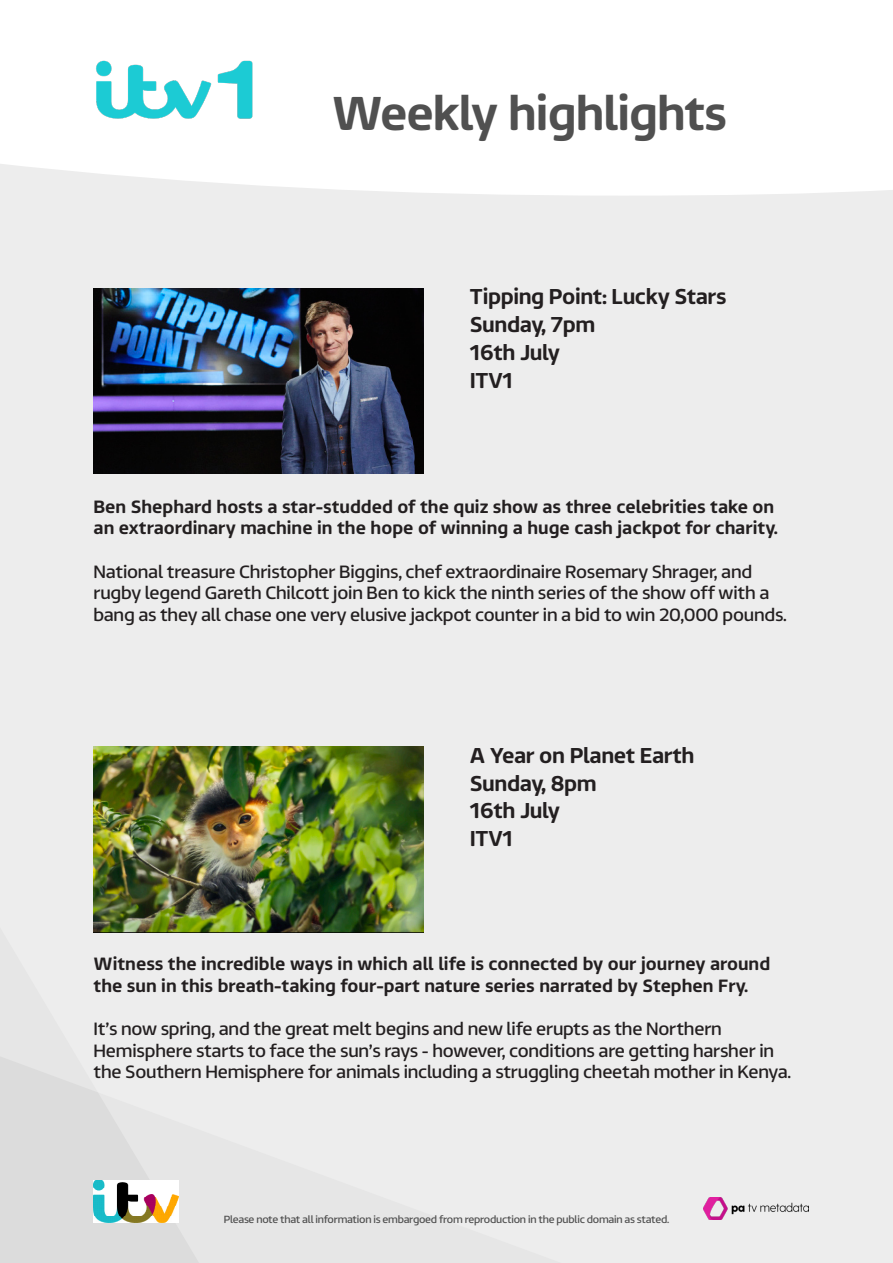
<style>
.page{position:relative;width:893px;height:1263px;background:#ededed}
.page>*{position:absolute;margin:0;border:0;box-sizing:border-box;transform-origin:0 0}
.t1{font:500 48px "ITV Reem";letter-spacing:-.02em;color:#505050}
.Programme_Heading{font:500 21.75px "ITV Reem";letter-spacing:-.02em;color:#231f20}
.Intro_Text{font:18px/21.6px "ITV Reem";letter-spacing:-.01em;color:#231f20}
.Intro_Text-2{font:500 18px/21.6px "ITV Reem";color:#231f20}
.t2{font:10.5px "ITV Reem";letter-spacing:-.02em;color:#505050}
</style>
<div class="page">
<svg style="left:0;top:1056px;width:199px;height:207px"></svg>
<img style="left:94px;top:1180px;width:85px;height:42px">
<div style="left:0;top:0;width:893px;height:196px;background:#fff"></div>
<img style="left:94px;top:57px;width:162px;height:65px">
<img style="left:94px;top:288px;width:329px;height:185px">
<img style="left:94px;top:747px;width:329px;height:185px">
<img style="left:704px;top:1197px;width:104px;height:22px">
<h1 class="t1" style="left:332px;top:71px;width:397px">Weekly highlights</h1>
<p class="Programme_Heading" style="left:470px;top:278px;width:258px">Tipping Point: Lucky Stars</p>
<p class="Programme_Heading" style="left:470px;top:306px;width:127px">Sunday, 7pm</p>
<p class="Programme_Heading" style="left:470px;top:334px;width:92px">16th July</p>
<p class="Programme_Heading" style="left:470px;top:361px;width:45px">ITV1</p>
<p class="Intro_Text-2" style="left:94px;top:494px;width:686px">Ben Shephard hosts a star-studded of the quiz show as three celebrities take on an extraordinary machine in the hope of winning a huge cash jackpot for charity.</p>
<p class="Intro_Text" style="left:94px;top:558px;width:695px">National treasure Christopher Biggins, chef extraordinaire Rosemary Shrager, and rugby legend Gareth Chilcott join Ben to kick the ninth series of the show off with a bang as they all chase one very elusive jackpot counter in a bid to win 20,000 pounds.</p>
<p class="Programme_Heading" style="left:470px;top:737px;width:226px">A Year on Planet Earth</p>
<p class="Programme_Heading" style="left:470px;top:764px;width:128px">Sunday, 8pm</p>
<p class="Programme_Heading" style="left:470px;top:792px;width:92px">16th July</p>
<p class="Programme_Heading" style="left:470px;top:820px;width:45px">ITV1</p>
<p class="Intro_Text-2" style="left:94px;top:951px;width:678px">Witness the incredible ways in which all life is connected by our journey around the sun in this breath-taking four-part nature series narrated by Stephen Fry.</p>
<p class="Intro_Text" style="left:94px;top:1016px;width:699px">It’s now spring, and the great melt begins and new life erupts as the Northern<br>Hemisphere starts to face the sun’s rays - however, conditions are getting harsher in the Southern Hemisphere for animals including a struggling cheetah mother in Kenya.</p>
<p class="t2" style="left:224px;top:1210px;width:447px">Please note that all information is embargoed from reproduction in the public domain as stated.</p>
</div>
